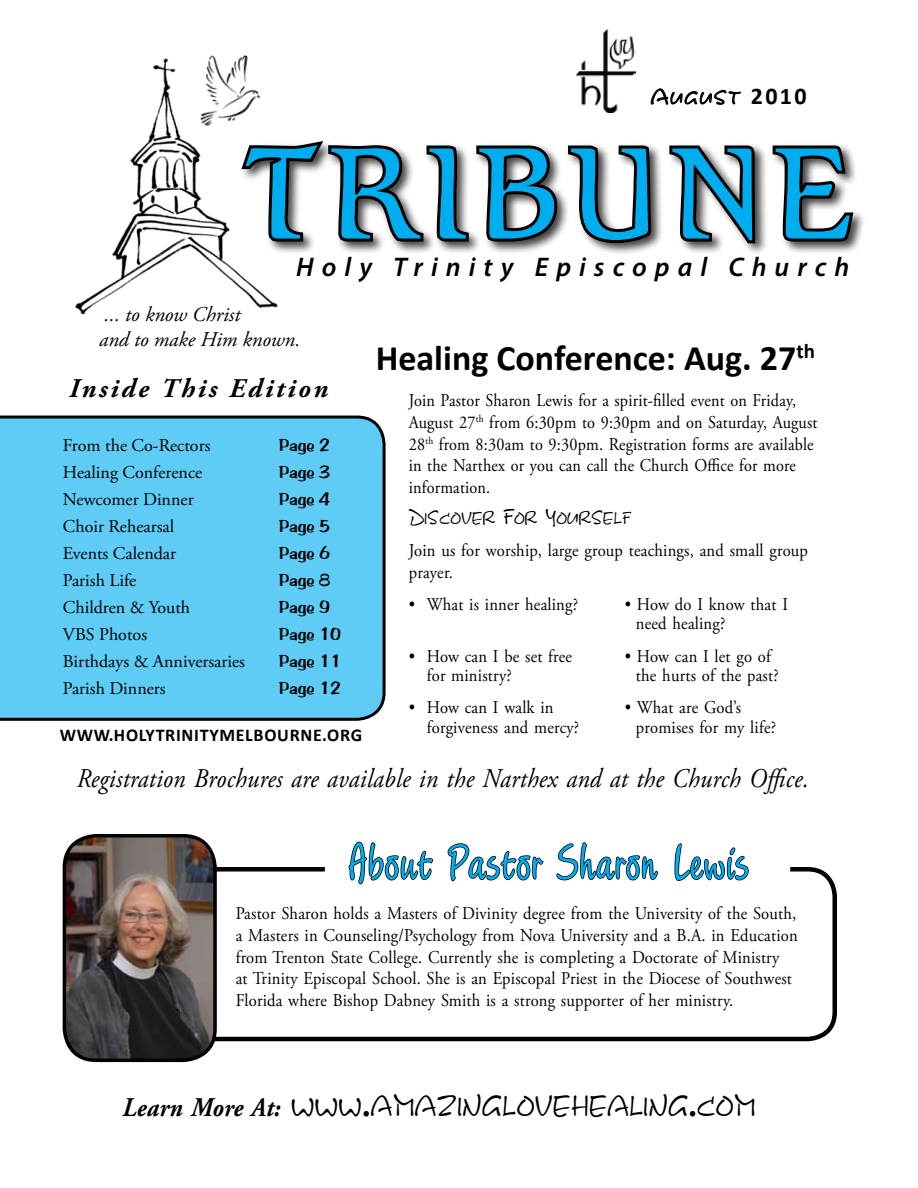
<style>
.page{position:relative;width:918px;height:1188px;background:#fff}
.page>*{position:absolute;margin:0;border:0;box-sizing:border-box;transform-origin:0 0}
.t1{font:135px "ALICE";letter-spacing:.1em;color:#00aeef}
.t2{font:54px "CANDACE";color:#00aeef}
.t3{font:36px "JODY";letter-spacing:.015em;color:#000;scale:.9 1}
.t4{font:700 36px "Calibri";color:#000}
.t5{font:italic 27px "Adobe Garamond Pro";letter-spacing:.01em;color:#000;scale:.9 1}
.t6{font:italic 600 27px "Myriad Pro";letter-spacing:.3em;color:#000}
.t7{font:italic 700 27px "Adobe Garamond Pro";letter-spacing:.1em;color:#000}
.t8{font:italic 21px/25.2px "Adobe Garamond Pro";color:#000}
.t9{font:21px "JODY";letter-spacing:.015em;color:#030000;scale:.92 1}
.t10{font:21px "JODY";letter-spacing:.1em;color:#000}
.t11{font:18px/21.6px "Adobe Garamond Pro";letter-spacing:.01em;color:#030000;scale:.92 1}
.t12{font:18px/21.6px "Adobe Garamond Pro";letter-spacing:.005em;color:#000;scale:.9 1}
.t13{font:18px "Adobe Garamond Pro";letter-spacing:.005em;color:#000}
.t14{font:18px "BRADDON";color:#000}
.t15{font:700 18px "Calibri";letter-spacing:.04em;color:#000}
.s1{font-family:"Calibri";font-weight:700;font-size:24px}
.s2{font-family:"Adobe Garamond Pro";font-weight:700;font-style:italic;font-size:27px}
</style>
<div class="page">
<div style="left:0;top:416px;width:386px;height:305px;background:#5eccf5"></div>
<img style="left:75px;top:58px;width:203px;height:257px">
<img style="left:190px;top:55px;width:47px;height:84px">
<div style="left:79px;top:867px;width:758px;height:174px;border:4px solid #000;border-radius:27px"></div>
<div style="left:325px;top:858px;width:465px;height:24px;background:#fff"></div>
<svg style="left:347px;top:841px;width:87px;height:44px"></svg>
<svg style="left:447px;top:843px;width:98px;height:39px"></svg>
<svg style="left:556px;top:842px;width:103px;height:40px"></svg>
<svg style="left:674px;top:843px;width:75px;height:39px"></svg>
<img style="left:64px;top:836px;width:150px;height:224px">
<div style="left:63px;top:834px;width:154px;height:228px;border:4px solid #000;border-radius:32px"></div>
<div style="left:239px;top:139px;width:626px;height:116px;background:#000;opacity:.75"></div>
<svg style="left:237px;top:29px;width:521px;height:217px"></svg>
<svg style="left:770px;top:143px;width:87px;height:103px"></svg>
<p class="t10" style="left:651px;top:84px;width:157px">August <span class="s1">2010</span></p>
<h1 class="t1" style="left:246px;top:116px;width:607px">TRIBUNE</h1>
<h3 class="t6" style="left:296px;top:250px;width:555px">Holy Trinity Episcopal Church</h3>
<p class="t8" style="left:99px;top:302px;width:203px">... to know Christ<br>and to make Him known.</p>
<h3 class="t4" style="left:376px;top:335px;width:441px">HEALING CONFERENCE: AUG. 27<sup>TH</sup></h3>
<h3 class="t7" style="left:69px;top:373px;width:261px">Inside This Edition</h3>
<p class="t12" style="left:409px;top:390px;width:456px">Join Pastor Sharon Lewis for a spirit-filled event on Friday, August 27<sup>th</sup> from 6:30pm to 9:30pm and on Saturday, August 28<sup>th</sup> from 8:30am to 9:30pm. Registration forms are available in the Narthex or you can call the Church Office for more information.</p>
<p class="t9" style="left:409px;top:504px;width:244px">Discover For Yourself</p>
<p class="t11" style="left:409px;top:540px;width:435px">Join us for worship, large group teachings, and small group prayer.</p>
<p class="t11" style="left:409px;top:594px;width:186px">• What is inner healing?</p>
<p class="t11" style="left:636px;top:595px;width:167px;line-height:19.5px;text-indent:-11px">• How do I know that I need healing?</p>
<p class="t11" style="left:409px;top:646px;width:179px">• How can I be set free</p>
<p class="t11" style="left:625px;top:646px;width:160px">• How can I let go of</p>
<p class="t11" style="left:427px;top:665px;width:94px">for ministry?</p>
<p class="t11" style="left:636px;top:665px;width:157px">the hurts of the past?</p>
<p class="t11" style="left:409px;top:697px;width:159px">• How can I walk in</p>
<p class="t11" style="left:625px;top:697px;width:128px">• What are God’s</p>
<p class="t11" style="left:427px;top:717px;width:167px">forgiveness and mercy?</p>
<p class="t11" style="left:636px;top:717px;width:154px">promises for my life?</p>
<h3 class="t5" style="left:77px;top:762px;width:815px">Registration Brochures are available in the Narthex and at the Church Office.</h3>
<p class="t13" style="left:63px;top:435px;width:149px">From the Co-Rectors</p>
<p class="t14" style="left:279px;top:435px;width:53px">Page 2</p>
<p class="t13" style="left:63px;top:462px;width:141px">Healing Conference</p>
<p class="t14" style="left:279px;top:462px;width:53px">Page 3</p>
<p class="t13" style="left:63px;top:489px;width:132px">Newcomer Dinner</p>
<p class="t14" style="left:279px;top:489px;width:53px">Page 4</p>
<p class="t13" style="left:63px;top:516px;width:113px">Choir Rehearsal</p>
<p class="t14" style="left:279px;top:516px;width:53px">Page 5</p>
<p class="t13" style="left:63px;top:543px;width:115px">Events Calendar</p>
<p class="t14" style="left:279px;top:543px;width:53px">Page 6</p>
<p class="t13" style="left:63px;top:570px;width:75px">Parish Life</p>
<p class="t14" style="left:279px;top:570px;width:53px">Page 8</p>
<p class="t13" style="left:63px;top:597px;width:129px">Children &amp; Youth</p>
<p class="t14" style="left:279px;top:597px;width:53px">Page 9</p>
<p class="t13" style="left:63px;top:624px;width:86px">VBS Photos</p>
<p class="t14" style="left:279px;top:624px;width:63px">Page 10</p>
<p class="t13" style="left:63px;top:651px;width:184px">Birthdays &amp; Anniversaries</p>
<p class="t14" style="left:279px;top:651px;width:63px">Page 11</p>
<p class="t13" style="left:63px;top:678px;width:104px">Parish Dinners</p>
<p class="t14" style="left:279px;top:678px;width:63px">Page 12</p>
<p class="t15" style="left:60px;top:723px;width:304px">WWW.HOLYTRINITYMELBOURNE.ORG</p>
<h2 class="t2" style="left:347px;top:827px;width:403px">About Pastor Sharon Lewis</h2>
<p class="t11" style="left:236px;top:903px;width:613px">Pastor Sharon holds a Masters of Divinity degree from the University of the South, a Masters in Counseling/Psychology from Nova University and a B.A. in Education from Trenton State College. Currently she is completing a Doctorate of Ministry<br>at Trinity Episcopal School. She is an Episcopal Priest in the Diocese of Southwest Florida where Bishop Dabney Smith is a strong supporter of her ministry.</p>
<h3 class="t3" style="left:122px;top:1082px;width:704px"><span class="s2">Learn More At:</span> www.amazinglovehealing.com</h3>
</div>
